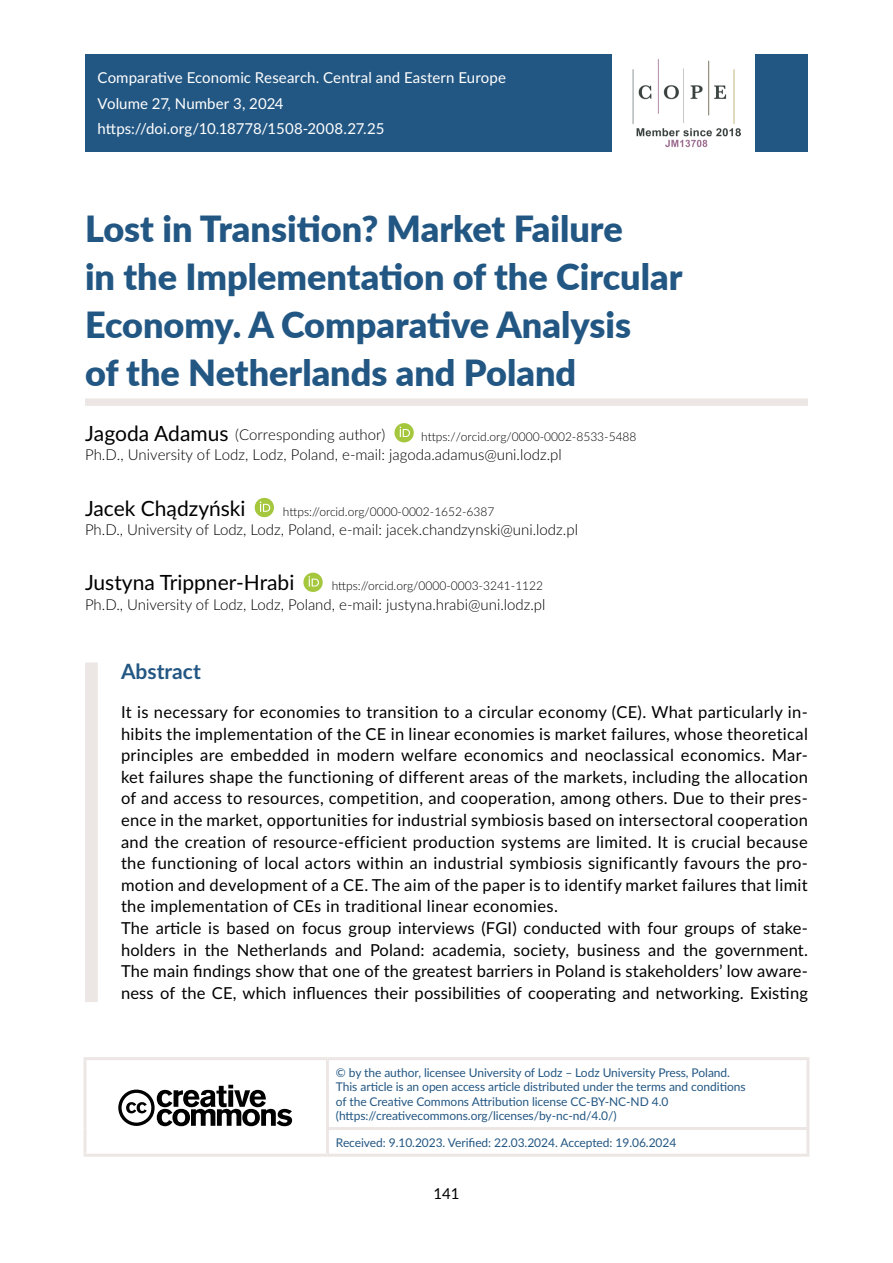
<style>
.page{position:relative;width:893px;height:1263px;background:#fff}
.page>*{position:absolute;margin:0;border:0;box-sizing:border-box;transform-origin:0 0}
.t1{font:900 36px/48px "Lato";color:#235783}
.Autor{font:21px "Lato";color:#000}
.Afiliacja{font:21px "Lato";color:#000}
.Abstrakt_H_ENG{font:700 21px "Lato";color:#235783}
.abstrakt_txt_ENG{font:16.5px/21.6px "Lato";letter-spacing:.02em;color:#000;text-align:justify}
.abstrakt_txt_2_ENG{font:16.5px/21.6px "Lato";letter-spacing:.01em;color:#000;text-align:justify}
.Afiliacja-2{font:300 15px "Lato";color:#000}
.Stopka{font:15px "Lato";letter-spacing:.005em;color:#fff}
.t2{font:15px "Lato";color:#000}
.CC{font:12px/14.4px "Lato";letter-spacing:-.005em;color:#235783}
.Autor-2{font:300 12px "Lato";color:#000}
.Afiliacja-3{font:300 12px "Lato";color:#000}
</style>
<div class="page">
<div style="left:85px;top:398px;width:723px;height:8px;background:#ece7e4"></div>
<div style="left:85px;top:662px;width:13px;height:340px;background:#ece7e4"></div>
<svg style="left:394px;top:423px;width:20px;height:19px"></svg>
<svg style="left:255px;top:498px;width:19px;height:19px"></svg>
<svg style="left:303px;top:573px;width:20px;height:19px"></svg>
<div style="left:85px;top:54px;width:723px;height:98px;background:#235783"></div>
<div style="left:613px;top:42px;width:142px;height:122px;background:#fff"></div>
<img style="left:632px;top:59px;width:109px;height:89px">
<hr style="left:84px;top:1057px;width:243px;height:3px;background:#ece7e4">
<hr style="left:84px;top:1060px;width:3px;height:68px;background:#ece7e4">
<hr style="left:84px;top:1128px;width:3px;height:26px;background:#ece7e4">
<hr style="left:84px;top:1154px;width:243px;height:3px;background:#ece7e4">
<hr style="left:327px;top:1057px;width:482px;height:3px;background:#ece7e4">
<hr style="left:326px;top:1060px;width:3px;height:67px;background:#ece7e4">
<hr style="left:806px;top:1060px;width:3px;height:67px;background:#ece7e4">
<hr style="left:326px;top:1127px;width:483px;height:3px;background:#ece7e4">
<hr style="left:326px;top:1130px;width:3px;height:24px;background:#ece7e4">
<hr style="left:806px;top:1130px;width:3px;height:24px;background:#ece7e4">
<hr style="left:327px;top:1154px;width:482px;height:3px;background:#ece7e4">
<svg style="left:118px;top:1085px;width:174px;height:41px"></svg>
<p class="Stopka" style="left:98px;top:67px;width:410px">Comparative Economic Research. Central and Eastern Europe</p>
<p class="Stopka" style="left:98px;top:93px;width:188px">Volume 27, Number 3, 2024</p>
<p class="Stopka" style="left:98px;top:118px;width:288px">https://doi.org/10.18778/1508-2008.27.25</p>
<p class="t1" style="left:85px;top:203px;width:599px">Lost in Transition? Market Failure<br>in the Implementation of the Circular Economy. A Comparative Analysis<br>of the Netherlands and Poland</p>
<p class="Afiliacja" style="left:85px;top:418px;width:145px">Jagoda Adamus</p>
<p class="Afiliacja-3" style="left:421px;top:428px;width:217px">https://orcid.org/0000-0002-8533-5488</p>
<p class="Afiliacja-2" style="left:85px;top:444px;width:478px">Ph.D., University of Lodz, Lodz, Poland, e-mail: jagoda.adamus@uni.lodz.pl</p>
<p class="Autor" style="left:85px;top:493px;width:162px">Jacek Chądzyński</p>
<p class="Autor-2" style="left:283px;top:503px;width:213px">https://orcid.org/0000-0002-1652-6387</p>
<p class="Afiliacja-2" style="left:85px;top:519px;width:494px">Ph.D., University of Lodz, Lodz, Poland, e‑mail: jacek.chandzynski@uni.lodz.pl</p>
<p class="Autor" style="left:85px;top:568px;width:211px">Justyna Trippner‑Hrabi</p>
<p class="Autor-2" style="left:332px;top:578px;width:213px">https://orcid.org/0000-0003-3241-1122</p>
<p class="Afiliacja-2" style="left:85px;top:594px;width:462px">Ph.D., University of Lodz, Lodz, Poland, e‑mail: justyna.hrabi@uni.lodz.pl</p>
<p class="Afiliacja-2" style="left:235px;top:424px;width:152px">(Corresponding author)</p>
<p class="Abstrakt_H_ENG" style="left:121px;top:656px;width:81px">Abstract</p>
<p class="abstrakt_txt_ENG" style="left:121px;top:700px;width:688px">It is necessary for economies to transition to a circular economy (CE). What particularly in‑ hibits the implementation of the CE in linear economies is market failures, whose theoretical principles are embedded in modern welfare economics and neoclassical economics. Mar‑ ket failures shape the functioning of different areas of the markets, including the allocation of and access to resources, competition, and cooperation, among others. Due to their pres‑ ence in the market, opportunities for industrial symbiosis based on intersectoral cooperation and the creation of resource‑efficient production systems are limited. It is crucial because the functioning of local actors within an industrial symbiosis significantly favours the pro‑ motion and development of a CE. The aim of the paper is to identify market failures that limit the implementation of CEs in traditional linear economies.</p>
<p class="abstrakt_txt_2_ENG" style="left:121px;top:916px;width:688px">The article is based on focus group interviews (FGI) conducted with four groups of stake‑ holders in the Netherlands and Poland: academia, society, business and the government.<br>The main findings show that one of the greatest barriers in Poland is stakeholders’ low aware‑ ness of the CE, which influences their possibilities of cooperating and networking. Existing</p>
<p class="CC" style="left:336px;top:1065px;width:411px">© by the author, licensee University of Lodz – Lodz University Press, Poland.<br>This article is an open access article distributed under the terms and conditions of the Creative Commons Attribution license CC‑BY‑NC‑ND 4.0</p>
<p class="CC" style="left:336px;top:1108px;width:282px">(https://creativecommons.org/licenses/by-nc-nd/4.0/)</p>
<p class="CC" style="left:336px;top:1134px;width:342px">Received: 9.10.2023. Verified: 22.03.2024. Accepted: 19.06.2024</p>
<p class="t2" style="left:433px;top:1183px;width:28px">141</p>
</div>
